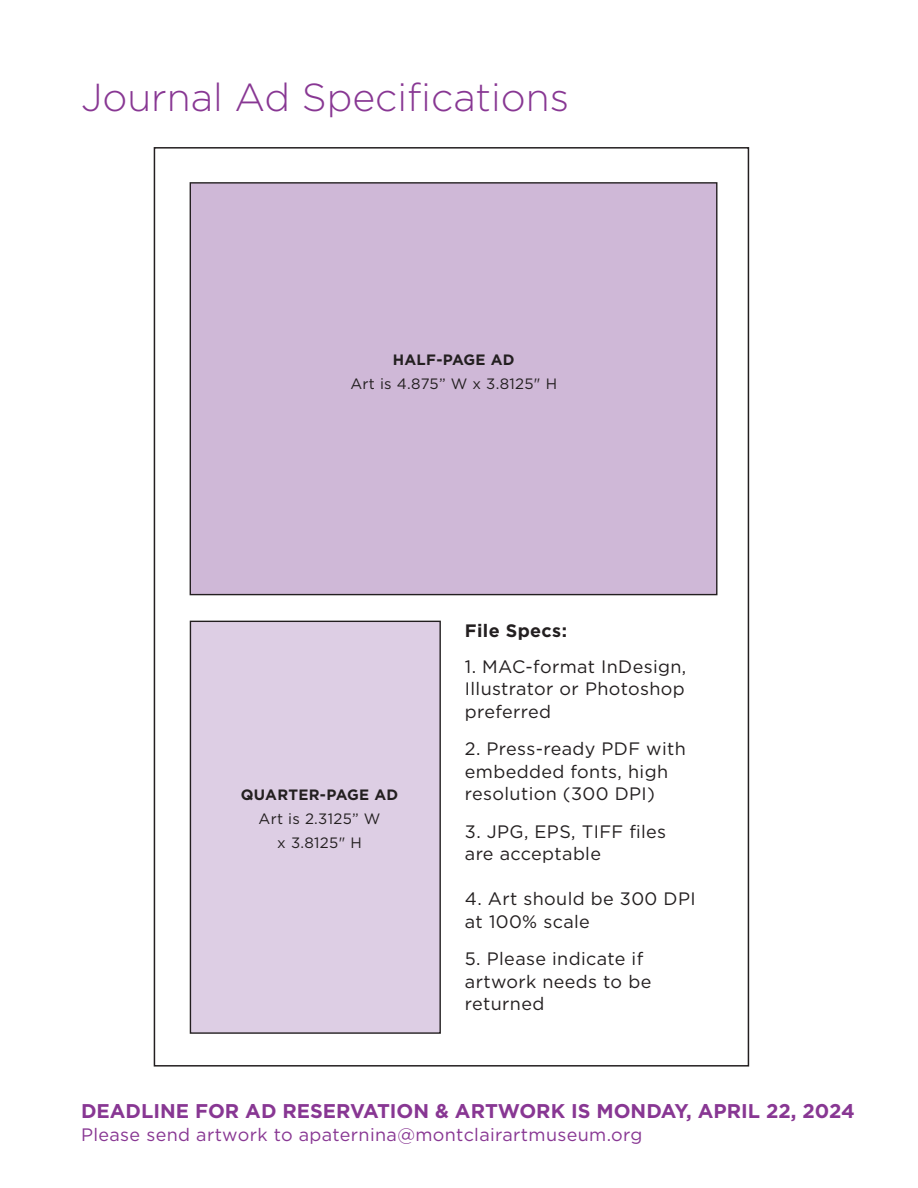
<style>
.page{position:relative;width:918px;height:1188px;background:#fff}
.page>*{position:absolute;margin:0;border:0;box-sizing:border-box;transform-origin:0 0}
.t1{font:300 39px "Gotham";color:#883793}
.t2{font:700 19.8px "Gotham";color:#883793}
.t3{font:18px "Gotham";letter-spacing:.02em;color:#231f20}
.t4{font:18px "Gotham";letter-spacing:.02em;color:#883793}
.t5{font:700 18px "Gotham";letter-spacing:.02em;color:#231f20}
.t6{font:15px "Gotham";letter-spacing:.02em;color:#231f20}
.t7{font:700 15px "Gotham";letter-spacing:.02em;color:#231f20}
</style>
<div class="page">
<div style="left:190px;top:183px;width:527px;height:412px;background:#cfb8d7"></div>
<div style="left:190px;top:621px;width:250px;height:412px;background:#ddcee4"></div>
<div style="left:190px;top:621px;width:251px;height:413px;border:1px solid #231f20"></div>
<p class="t1" style="left:81px;top:72px;width:490px">Journal Ad Specifications</p>
<p class="t7" style="left:393px;top:350px;width:123px">HALF-PAGE AD</p>
<p class="t6" style="left:350px;top:374px;width:208px">Art is 4.875” W x 3.8125" H</p>
<p class="t7" style="left:241px;top:785px;width:159px">QUARTER-PAGE AD</p>
<p class="t6" style="left:259px;top:809px;width:124px">Art is 2.3125” W</p>
<p class="t6" style="left:277px;top:833px;width:86px">x 3.8125" H</p>
<p class="t5" style="left:465px;top:618px;width:104px">File Specs:</p>
<p class="t3" style="left:465px;top:655px;width:223px">1. MAC-format InDesign,</p>
<p class="t3" style="left:465px;top:677px;width:221px">Illustrator or Photoshop</p>
<p class="t3" style="left:465px;top:700px;width:88px">preferred</p>
<p class="t3" style="left:465px;top:737px;width:223px">2. Press-ready PDF with</p>
<p class="t3" style="left:465px;top:760px;width:205px">embedded fonts, high</p>
<p class="t3" style="left:465px;top:782px;width:192px">resolution (300 DPI)</p>
<p class="t3" style="left:465px;top:820px;width:203px">3. JPG, EPS, TIFF files</p>
<p class="t3" style="left:465px;top:842px;width:138px">are acceptable</p>
<p class="t3" style="left:465px;top:887px;width:232px">4. Art should be 300 DPI</p>
<p class="t3" style="left:465px;top:910px;width:126px">at 100% scale</p>
<p class="t3" style="left:465px;top:947px;width:180px">5. Please indicate if</p>
<p class="t3" style="left:465px;top:970px;width:188px">artwork needs to be</p>
<p class="t3" style="left:465px;top:992px;width:81px">returned</p>
<p class="t2" style="left:81px;top:1098px;width:775px">DEADLINE FOR AD RESERVATION &amp; ARTWORK IS MONDAY, APRIL 22, 2024</p>
<p class="t4" style="left:81px;top:1123px;width:563px">Please send artwork to apaternina@montclairartmuseum.org</p>
</div>
